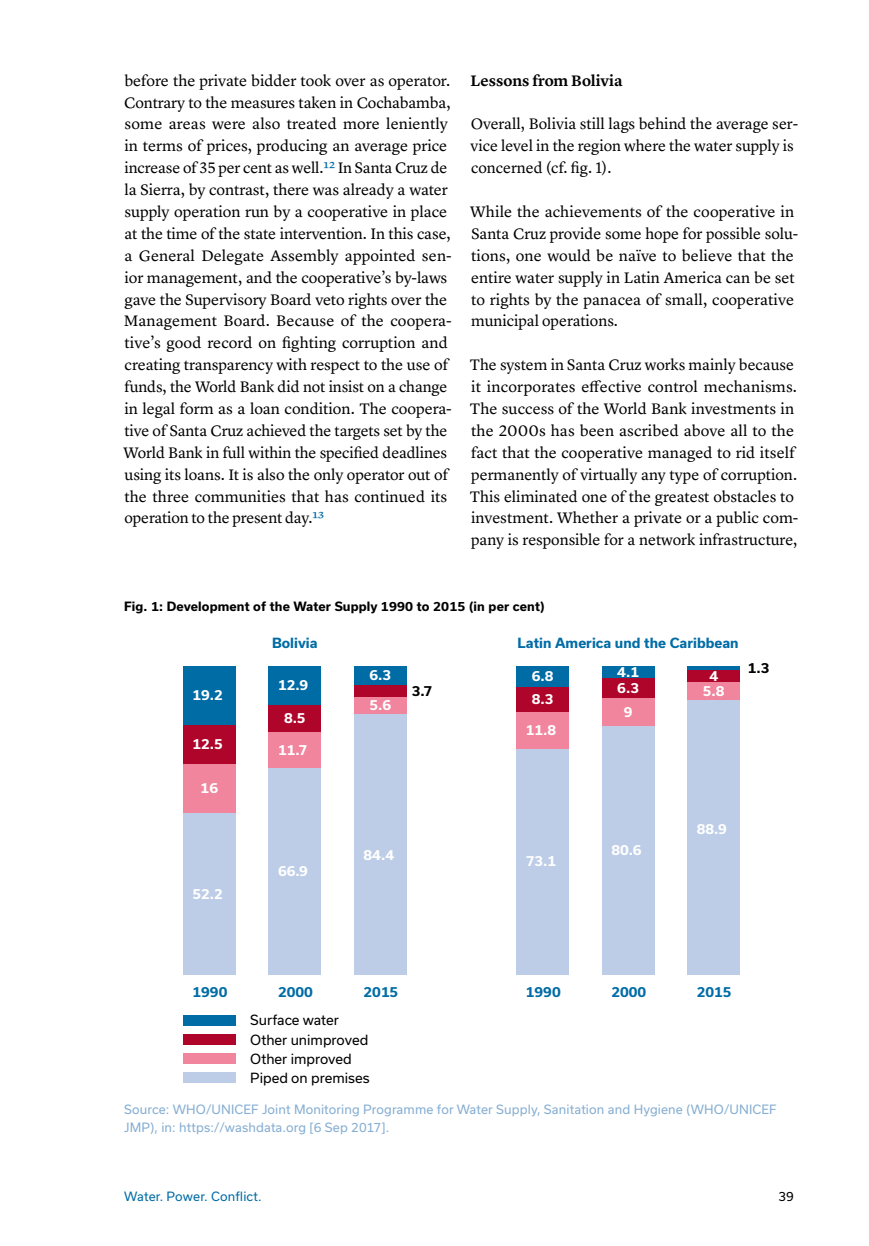
<style>
.page{position:relative;width:869px;height:1246px;background:#fff}
.page>*{position:absolute;margin:0;border:0;box-sizing:border-box;transform-origin:0 0}
.t1{font:15.75px/21.9px "Lyon Text";color:#000}
.t2{font:600 15.75px "Lyon Text";color:#000}
.t3{font:700 13.47px "Usual";color:#fff}
.t4{font:700 13.47px "Usual";color:#000}
.t5{font:700 13.47px "Usual";color:#006ca6}
.t6{font:13.47px/19.2px "Usual";color:#000}
.t7{font:12.25px/17.5px "Usual";letter-spacing:.01em;color:#85aed2}
.t8{font:700 12.25px "Usual";letter-spacing:.01em;color:#000}
.t9{font:12.25px "Usual";letter-spacing:.01em;color:#006ca6}
.t10{font:12.25px "Usual";color:#000}
.s1{color:#006ca6}
</style>
<div class="page">
<div style="left:183px;top:666px;width:52px;height:59px;background:#006ca6"></div>
<div style="left:268px;top:666px;width:53px;height:39px;background:#006ca6"></div>
<div style="left:354px;top:666px;width:52px;height:19px;background:#006ca6"></div>
<div style="left:516px;top:666px;width:52px;height:21px;background:#006ca6"></div>
<div style="left:601px;top:666px;width:53px;height:12px;background:#006ca6"></div>
<hr style="left:687px;top:666px;width:52px;height:4px;background:#006ca6">
<div style="left:183px;top:725px;width:52px;height:39px;background:#af052a"></div>
<div style="left:268px;top:705px;width:53px;height:27px;background:#af052a"></div>
<div style="left:354px;top:685px;width:52px;height:11px;background:#af052a"></div>
<div style="left:516px;top:687px;width:52px;height:25px;background:#af052a"></div>
<div style="left:601px;top:678px;width:53px;height:20px;background:#af052a"></div>
<div style="left:687px;top:670px;width:52px;height:12px;background:#af052a"></div>
<div style="left:183px;top:764px;width:52px;height:49px;background:#f0859d"></div>
<div style="left:268px;top:732px;width:53px;height:36px;background:#f0859d"></div>
<div style="left:354px;top:696px;width:52px;height:18px;background:#f0859d"></div>
<div style="left:516px;top:712px;width:52px;height:37px;background:#f0859d"></div>
<div style="left:601px;top:698px;width:53px;height:27px;background:#f0859d"></div>
<div style="left:687px;top:682px;width:52px;height:18px;background:#f0859d"></div>
<div style="left:183px;top:813px;width:52px;height:161px;background:#bdcde7"></div>
<div style="left:183px;top:1072px;width:52px;height:10px;background:#bdcde7"></div>
<div style="left:183px;top:1052px;width:52px;height:11px;background:#f0859d"></div>
<div style="left:183px;top:1033px;width:52px;height:11px;background:#af052a"></div>
<div style="left:183px;top:1014px;width:52px;height:11px;background:#006ca6"></div>
<div style="left:268px;top:768px;width:53px;height:206px;background:#bdcde7"></div>
<div style="left:354px;top:714px;width:52px;height:260px;background:#bdcde7"></div>
<div style="left:516px;top:749px;width:52px;height:225px;background:#bdcde7"></div>
<div style="left:601px;top:725px;width:53px;height:249px;background:#bdcde7"></div>
<div style="left:687px;top:700px;width:52px;height:274px;background:#bdcde7"></div>
<p class="t1" style="left:124px;top:68px;width:329px">before the private bidder took over as operator.<br>Contrary to the measures taken in Cochabamba, some areas were also treated more leniently in terms of prices, producing an average price increase of 35 per cent as well.<span class="s1">12</span> In Santa Cruz de la Sierra, by contrast, there was already a water supply operation run by a cooperative in place at the time of the state intervention. In this case, a General Delegate Assembly appointed sen&shy;ior management, and the cooperative’s by-laws gave the Supervisory Board veto rights over the Management Board. Because of the coopera&shy;tive’s good record on fighting corruption and creating transparency with respect to the use of funds, the World Bank did not insist on a change in legal form as a loan condition. The coopera&shy;tive of Santa Cruz achieved the targets set by the World Bank in full within the specified deadlines using its loans. It is also the only operator out of the three communities that has continued its operation to the present day.<span class="s1">13</span></p>
<p class="t2" style="left:470px;top:68px;width:153px">Lessons from Bolivia</p>
<p class="t1" style="left:470px;top:112px;width:329px">Overall, Bolivia still lags behind the average ser&shy;vice level in the region where the water supply is concerned (cf. fig. 1).</p>
<p class="t1" style="left:470px;top:199px;width:329px">While the achievements of the cooperative in Santa Cruz provide some hope for possible solu&shy;tions, one would be naïve to believe that the entire water supply in Latin America can be set to rights by the panacea of small, cooperative municipal operations.</p>
<p class="t1" style="left:469px;top:353px;width:330px">The system in Santa Cruz works mainly because it incorporates effective control mechanisms.<br>The success of the World Bank investments in the 2000s has been ascribed above all to the fact that the cooperative managed to rid itself permanently of virtually any type of corruption.<br>This eliminated one of the greatest obstacles to investment. Whether a private or a public com&shy;pany is responsible for a network infrastructure,</p>
<p class="t4" style="left:126px;top:597px;width:453px">Fig. 1: Development of the Water Supply 1990 to 2015 (in per cent)</p>
<p class="t5" style="left:272px;top:634px;width:47px">Bolivia</p>
<p class="t5" style="left:517px;top:634px;width:222px">Latin America und the Caribbean</p>
<p class="t8" style="left:124px;top:599px;width:422px">Fig. 1: Development of the Water Supply 1990 to 2015 (in per cent)</p>
<p class="t3" style="left:192px;top:687px;width:32px">19.2</p>
<p class="t3" style="left:192px;top:736px;width:32px">12.5</p>
<p class="t3" style="left:278px;top:677px;width:32px">12.9</p>
<p class="t3" style="left:284px;top:710px;width:23px">8.5</p>
<p class="t3" style="left:278px;top:741px;width:31px">11.7</p>
<p class="t3" style="left:369px;top:667px;width:23px">6.3</p>
<p class="t3" style="left:369px;top:697px;width:23px">5.6</p>
<p class="t4" style="left:411px;top:682px;width:22px">3.7</p>
<p class="t3" style="left:531px;top:668px;width:23px">6.8</p>
<p class="t3" style="left:531px;top:691px;width:23px">8.3</p>
<p class="t3" style="left:525px;top:722px;width:32px">11.8</p>
<p class="t3" style="left:617px;top:664px;width:23px">4.1</p>
<p class="t3" style="left:617px;top:680px;width:23px">6.3</p>
<p class="t3" style="left:623px;top:703px;width:10px">9</p>
<p class="t3" style="left:709px;top:667px;width:10px">4</p>
<p class="t3" style="left:702px;top:683px;width:23px">5.8</p>
<p class="t4" style="left:747px;top:659px;width:23px">1.3</p>
<p class="t3" style="left:200px;top:780px;width:19px">16</p>
<p class="t3" style="left:192px;top:885px;width:32px">52.2</p>
<p class="t3" style="left:278px;top:863px;width:31px">66.9</p>
<p class="t3" style="left:363px;top:847px;width:32px">84.4</p>
<p class="t3" style="left:525px;top:853px;width:32px">73.1</p>
<p class="t3" style="left:611px;top:841px;width:32px">80.6</p>
<p class="t3" style="left:696px;top:821px;width:32px">88.9</p>
<p class="t5" style="left:192px;top:983px;width:36px">1990</p>
<p class="t5" style="left:278px;top:983px;width:36px">2000</p>
<p class="t5" style="left:363px;top:983px;width:36px">2015</p>
<p class="t5" style="left:525px;top:983px;width:36px">1990</p>
<p class="t5" style="left:611px;top:983px;width:36px">2000</p>
<p class="t5" style="left:696px;top:983px;width:36px">2015</p>
<p class="t6" style="left:250px;top:1010px;width:121px">Surface water<br>Other unimproved<br>Other improved<br>Piped on premises</p>
<p class="t7" style="left:124px;top:1100px;width:653px">Source: WHO/UNICEF Joint Monitoring Programme for Water Supply, Sanitation and Hygiene (WHO/UNICEF<br>JMP), in: https://washdata.org [6 Sep 2017].</p>
<p class="t9" style="left:124px;top:1188px;width:139px">Water. Power. Conflict.</p>
<p class="t10" style="left:778px;top:1188px;width:17px">39</p>
</div>
